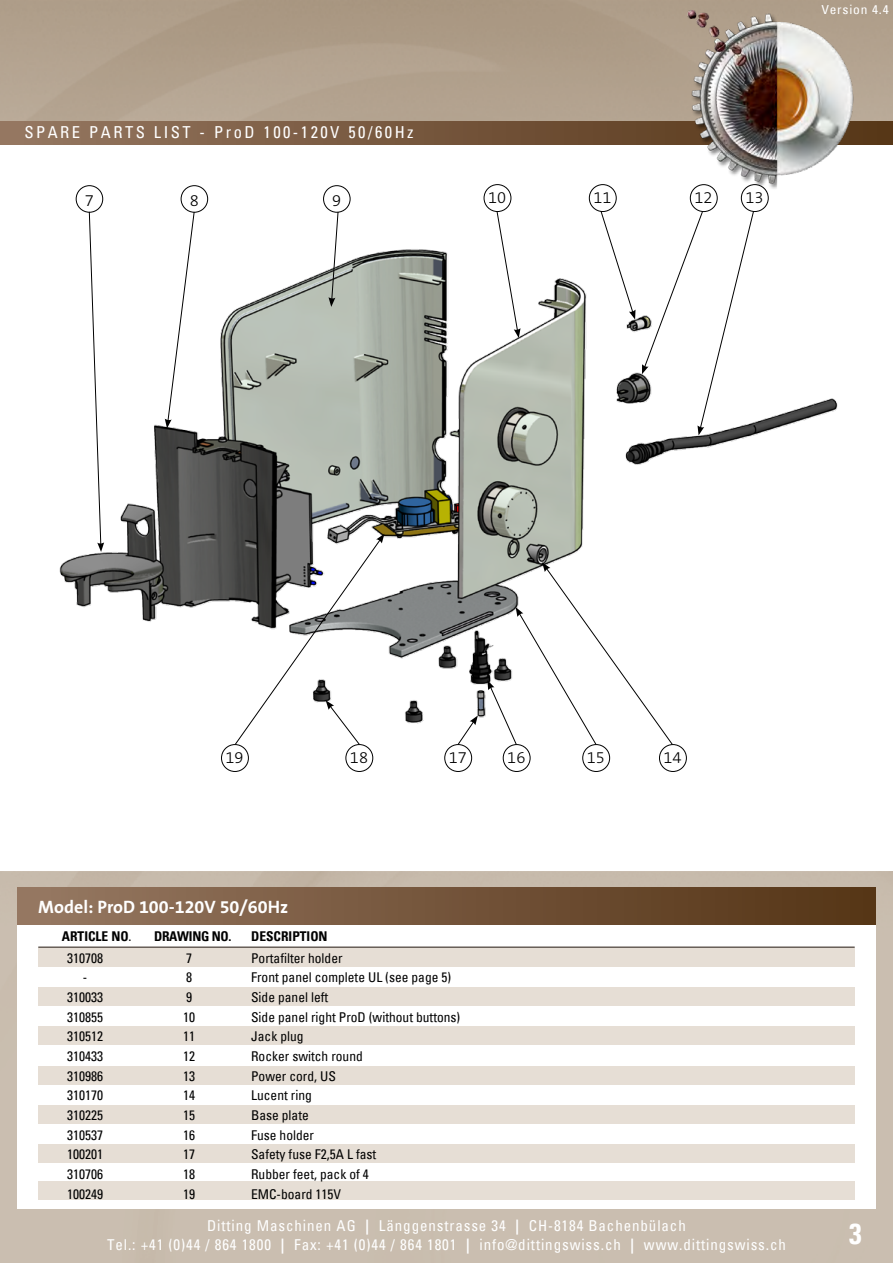
<style>
.page{position:relative;width:893px;height:1263px;background:#fff}
.page>*{position:absolute;margin:0;border:0;box-sizing:border-box;transform-origin:0 0}
.t1{font:700 condensed 28.5px "Univers";color:#fff}
.t2{font:700 18px "The Sans B7";color:#fff}
.t3{font:condensed 16.5px "Univers";letter-spacing:.15em;color:#fff}
.t4{font:300 16.5px "The Sans B3";letter-spacing:-.005em;color:#000}
.t5{font:condensed 15px/19.5px "Univers";letter-spacing:.06em;color:#fff;text-align:center}
.t6{font:condensed 13.5px/19.6px "Univers";color:#000}
.t7{font:700 condensed 13.5px "Univers";color:#000}
.t8{font:700 condensed 13.5px "Univers";letter-spacing:-.02em;color:#000}
.t9{font:condensed 12.45px "Univers";letter-spacing:.06em;color:#fff;scale:1.09 1}
.s1{font-weight:400}
.s2{font-family:"The Sans B7";font-weight:700;font-stretch:normal}
</style>
<div class="page">
<img style="left:0;top:0;width:893px;height:122px">
<svg style="left:0;top:122px;width:893px;height:23px;background:#7a5b41"></svg>
<img style="left:684px;top:4px;width:179px;height:193px">
<div style="left:0;top:872px;width:893px;height:391px;background:#cabeb0"></div>
<div style="left:17px;top:925px;width:859px;height:284px;background:#fff"></div>
<hr style="left:38px;top:946px;width:817px;height:2px;background:#34281f">
<div style="left:17px;top:888px;width:859px;height:36px;background:linear-gradient(to right,#957762,#543415)"></div>
<div style="left:38px;top:948px;width:817px;height:18px;background:#e6ded5"></div>
<div style="left:38px;top:987px;width:817px;height:19px;background:#e6ded5"></div>
<div style="left:38px;top:1027px;width:817px;height:18px;background:#e6ded5"></div>
<div style="left:38px;top:1066px;width:817px;height:18px;background:#e6ded5"></div>
<div style="left:38px;top:1105px;width:817px;height:18px;background:#e6ded5"></div>
<div style="left:38px;top:1145px;width:817px;height:18px;background:#e6ded5"></div>
<div style="left:38px;top:1182px;width:817px;height:18px;background:#e6ded5"></div>
<img style="left:59px;top:249px;width:779px;height:475px">
<div style="left:76px;top:185px;width:27px;height:28px;border:1px solid #000;border-radius:50%"></div>
<div style="left:181px;top:185px;width:27px;height:28px;border:1px solid #000;border-radius:50%"></div>
<div style="left:323px;top:185px;width:27px;height:28px;border:1px solid #000;border-radius:50%"></div>
<svg style="left:89px;top:211px;width:15px;height:341px"></svg>
<svg style="left:165px;top:211px;width:30px;height:217px"></svg>
<svg style="left:328px;top:211px;width:11px;height:96px"></svg>
<svg style="left:496px;top:211px;width:25px;height:127px"></svg>
<svg style="left:599px;top:208px;width:36px;height:112px"></svg>
<svg style="left:642px;top:211px;width:112px;height:224px"></svg>
<svg style="left:234px;top:534px;width:150px;height:211px"></svg>
<svg style="left:457px;top:715px;width:21px;height:30px"></svg>
<svg style="left:487px;top:562px;width:186px;height:183px"></svg>
<div style="left:589px;top:185px;width:27px;height:27px;background:#fff;border-radius:50%"></div>
<div style="left:589px;top:184px;width:28px;height:28px;border:1px solid #000;border-radius:50%"></div>
<div style="left:484px;top:184px;width:27px;height:28px;border:1px solid #000;border-radius:50%"></div>
<div style="left:659px;top:744px;width:28px;height:28px;border:1px solid #000;border-radius:50%"></div>
<div style="left:582px;top:744px;width:28px;height:28px;border:1px solid #000;border-radius:50%"></div>
<div style="left:503px;top:744px;width:28px;height:28px;border:1px solid #000;border-radius:50%"></div>
<div style="left:444px;top:744px;width:28px;height:28px;border:1px solid #000;border-radius:50%"></div>
<div style="left:345px;top:744px;width:28px;height:28px;border:1px solid #000;border-radius:50%"></div>
<div style="left:221px;top:744px;width:28px;height:28px;border:1px solid #000;border-radius:50%"></div>
<div style="left:690px;top:185px;width:27px;height:27px;background:#fff;border-radius:50%"></div>
<div style="left:690px;top:184px;width:28px;height:28px;border:1px solid #000;border-radius:50%"></div>
<div style="left:741px;top:185px;width:27px;height:27px;background:#fff;border-radius:50%"></div>
<div style="left:741px;top:184px;width:28px;height:28px;border:1px solid #000;border-radius:50%"></div>
<p class="t3" style="left:24px;top:121px;width:391px">SPARE PARTS LIST - ProD 100-120V 50/60Hz</p>
<p class="t4" style="left:85px;top:192px;width:11px">7</p>
<p class="t4" style="left:190px;top:192px;width:11px">8</p>
<p class="t4" style="left:332px;top:192px;width:11px">9</p>
<p class="t4" style="left:488px;top:189px;width:20px">10</p>
<p class="t4" style="left:593px;top:189px;width:20px">11</p>
<p class="t9" style="left:821px;top:1px;width:63px">Version 4.4</p>
<p class="t4" style="left:694px;top:189px;width:20px">12</p>
<p class="t4" style="left:745px;top:189px;width:20px">13</p>
<p class="t4" style="left:226px;top:749px;width:20px">19</p>
<p class="t4" style="left:350px;top:749px;width:20px">18</p>
<p class="t4" style="left:449px;top:749px;width:20px">17</p>
<p class="t4" style="left:507px;top:749px;width:20px">16</p>
<p class="t4" style="left:587px;top:749px;width:20px">15</p>
<p class="t4" style="left:664px;top:749px;width:20px">14</p>
<h2 class="t2" style="left:38px;top:897px;width:251px">Model: ProD 100-120V 50/60Hz</h2>
<p class="t7" style="left:62px;top:928px;width:71px">ARTICLE NO<span class="s1">.</span></p>
<p class="t8" style="left:154px;top:928px;width:79px">DRAWING NO.</p>
<p class="t7" style="left:251px;top:928px;width:78px">DESCRIPTION</p>
<p class="t6" style="left:251px;top:948px;width:211px">Portafilter holder<br>Front panel complete UL (see page 5)<br>Side panel left<br>Side panel right ProD (without buttons)<br>Jack plug<br>Rocker switch round<br>Power cord, US<br>Lucent ring<br>Base plate<br>Fuse holder<br>Safety fuse F2,5A L fast<br>Rubber feet, pack of 4<br>EMC-board 115V</p>
<p class="t6" style="left:67px;top:948px;width:37px;text-align:center">310708 -<br>310033<br>310855<br>310512<br>310433<br>310986<br>310170<br>310225<br>310537<br>100201<br>310706<br>100249</p>
<p class="t6" style="left:183px;top:948px;width:13px">7<br>8<br>9<br>10<br>11<br>12<br>13<br>14<br>15<br>16<br>17<br>18<br>19</p>
<p class="t5" style="left:107px;top:1212px;width:680px">Ditting Maschinen AG <span class="s2">|</span> Länggenstrasse 34 <span class="s2">|</span> CH-8184 Bachenbülach<br>Tel.: +41 (0)44 / 864 1800 <span class="s2">|</span> Fax: +41 (0)44 / 864 1801 <span class="s2">|</span> info@dittingswiss.ch <span class="s2">|</span> www.dittingswiss.ch</p>
<h1 class="t1" style="left:849px;top:1216px;width:14px">3</h1>
<p class="t5" style="left:107px;top:1215px;width:680px">Ditting Maschinen AG <span class="s2">|</span> Länggenstrasse 34 <span class="s2">|</span> CH-8184 Bachenbülach<br>Tel.: +41 (0)44 / 864 1800 <span class="s2">|</span> Fax: +41 (0)44 / 864 1801 <span class="s2">|</span> info@dittingswiss.ch <span class="s2">|</span> www.dittingswiss.ch</p>
</div>
